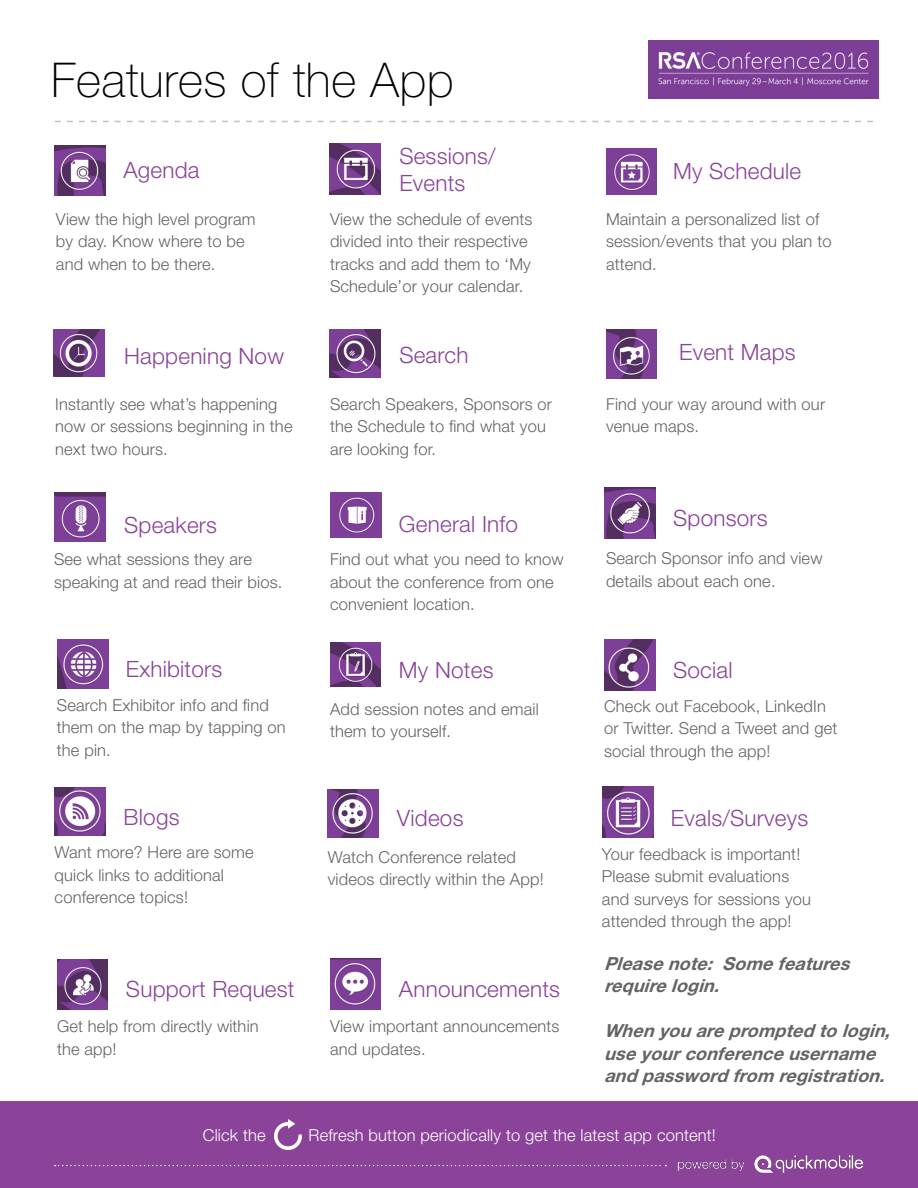
<style>
.page{position:relative;width:918px;height:1188px;background:#fff}
.page>*{position:absolute;margin:0;border:0;box-sizing:border-box;transform-origin:0 0}
.t1{font:100 48px "Helvetica Neue LT Std";letter-spacing:.01em;color:#000}
.t2{font:300 22.5px/27px "Helvetica Neue LT Std";letter-spacing:.01em;color:#8a4399}
.t3{font:italic 700 18px/22.5px "Helvetica Neue LT Std";color:#646464}
.t4{font:300 16.5px/22.5px "Helvetica Neue LT Std";letter-spacing:.01em;color:#646464}
.t5{font:300 16.5px "Helvetica Neue LT Std";letter-spacing:.01em;color:#fff}
</style>
<div class="page">
<div style="left:0;top:1102px;width:918px;height:86px;background:#8a4399"></div>
<svg style="left:55px;top:121px;width:818px;height:1px"></svg>
<img style="left:677px;top:1155px;width:187px;height:18px">
<svg style="left:55px;top:1165px;width:611px;height:1px"></svg>
<img style="left:55px;top:146px;width:51px;height:49px">
<img style="left:330px;top:143px;width:51px;height:51px">
<img style="left:606px;top:148px;width:51px;height:46px">
<img style="left:54px;top:330px;width:51px;height:46px">
<img style="left:330px;top:330px;width:51px;height:48px">
<img style="left:606px;top:330px;width:51px;height:49px">
<img style="left:54px;top:493px;width:51px;height:49px">
<img style="left:330px;top:493px;width:51px;height:45px">
<img style="left:330px;top:642px;width:51px;height:44px">
<img style="left:57px;top:959px;width:51px;height:50px">
<img style="left:330px;top:958px;width:51px;height:51px">
<img style="left:274px;top:1120px;width:27px;height:30px">
<img style="left:604px;top:488px;width:51px;height:51px">
<img style="left:604px;top:639px;width:51px;height:51px">
<img style="left:648px;top:41px;width:230px;height:58px">
<img style="left:57px;top:639px;width:51px;height:49px">
<img style="left:328px;top:790px;width:51px;height:48px">
<img style="left:602px;top:787px;width:51px;height:51px">
<img style="left:55px;top:787px;width:51px;height:48px">
<h1 class="t1" style="left:51px;top:53px;width:404px">Features of the App</h1>
<h2 class="t2" style="left:123px;top:156px;width:78px">Agenda</h2>
<p class="t4" style="left:56px;top:207px;width:201px">View the high level program by day. Know where to be and when to be there.</p>
<h2 class="t2" style="left:399px;top:142px;width:98px">Sessions/<br>Events</h2>
<p class="t4" style="left:330px;top:207px;width:204px">View the schedule of events divided into their respective tracks and add them to ‘My<br>Schedule’or your calendar.</p>
<h2 class="t2" style="left:673px;top:157px;width:130px">My Schedule</h2>
<p class="t4" style="left:606px;top:207px;width:227px">Maintain a personalized list of session/events that you plan to attend.</p>
<h2 class="t2" style="left:124px;top:342px;width:161px">Happening Now</h2>
<p class="t4" style="left:55px;top:392px;width:239px">Instantly see what’s happening now or sessions beginning in the next two hours.</p>
<h2 class="t2" style="left:124px;top:511px;width:94px">Speakers</h2>
<p class="t4" style="left:54px;top:548px;width:230px">See what sessions they are speaking at and read their bios.</p>
<h2 class="t2" style="left:126px;top:655px;width:98px">Exhibitors</h2>
<p class="t4" style="left:57px;top:693px;width:230px">Search Exhibitor info and find them on the map by tapping on the pin.</p>
<h2 class="t2" style="left:124px;top:803px;width:57px">Blogs</h2>
<p class="t4" style="left:55px;top:841px;width:201px">Want more? Here are some quick links to additional conference topics!</p>
<h2 class="t2" style="left:126px;top:975px;width:170px">Support Request</h2>
<p class="t4" style="left:57px;top:1015px;width:203px">Get help from directly within the app!</p>
<h2 class="t2" style="left:399px;top:341px;width:71px">Search</h2>
<h2 class="t2" style="left:679px;top:338px;width:118px">Event Maps</h2>
<p class="t4" style="left:330px;top:392px;width:224px">Search Speakers, Sponsors or the Schedule to find what you are looking for.</p>
<h2 class="t2" style="left:399px;top:510px;width:121px">General Info</h2>
<p class="t4" style="left:330px;top:548px;width:235px">Find out what you need to know about the conference from one convenient location.</p>
<h2 class="t2" style="left:399px;top:656px;width:96px">My Notes</h2>
<p class="t4" style="left:330px;top:698px;width:210px">Add session notes and email them to yourself.</p>
<h2 class="t2" style="left:397px;top:804px;width:68px">Videos</h2>
<p class="t4" style="left:328px;top:845px;width:217px">Watch Conference related videos directly within the App!</p>
<h2 class="t2" style="left:399px;top:975px;width:163px">Announcements</h2>
<p class="t4" style="left:330px;top:1015px;width:231px">View important announcements and updates.</p>
<p class="t4" style="left:606px;top:392px;width:221px">Find your way around with our venue maps.</p>
<h2 class="t2" style="left:673px;top:504px;width:96px">Sponsors</h2>
<p class="t4" style="left:606px;top:547px;width:218px">Search Sponsor info and view details about each one.</p>
<h2 class="t2" style="left:673px;top:656px;width:61px">Social</h2>
<p class="t4" style="left:604px;top:694px;width:235px">Check out Facebook, LinkedIn or Twitter. Send a Tweet and get social through the app!</p>
<h2 class="t2" style="left:671px;top:804px;width:139px">Evals/Surveys</h2>
<p class="t4" style="left:602px;top:842px;width:211px">Your feedback is important!<br>Please submit evaluations and surveys for sessions you attended through the app!</p>
<p class="t3" style="left:604px;top:952px;width:253px">Pleasenote: Somefeatures requirelogin.</p>
<p class="t3" style="left:604px;top:1019px;width:293px">Whenyouarepromptedtologin, useyourconferenceusername andpasswordfrom registration.</p>
<p class="t5" style="left:203px;top:1125px;width:64px">Click the</p>
<p class="t5" style="left:309px;top:1125px;width:409px">Refresh button periodically to get the latest app content!</p>
</div>
